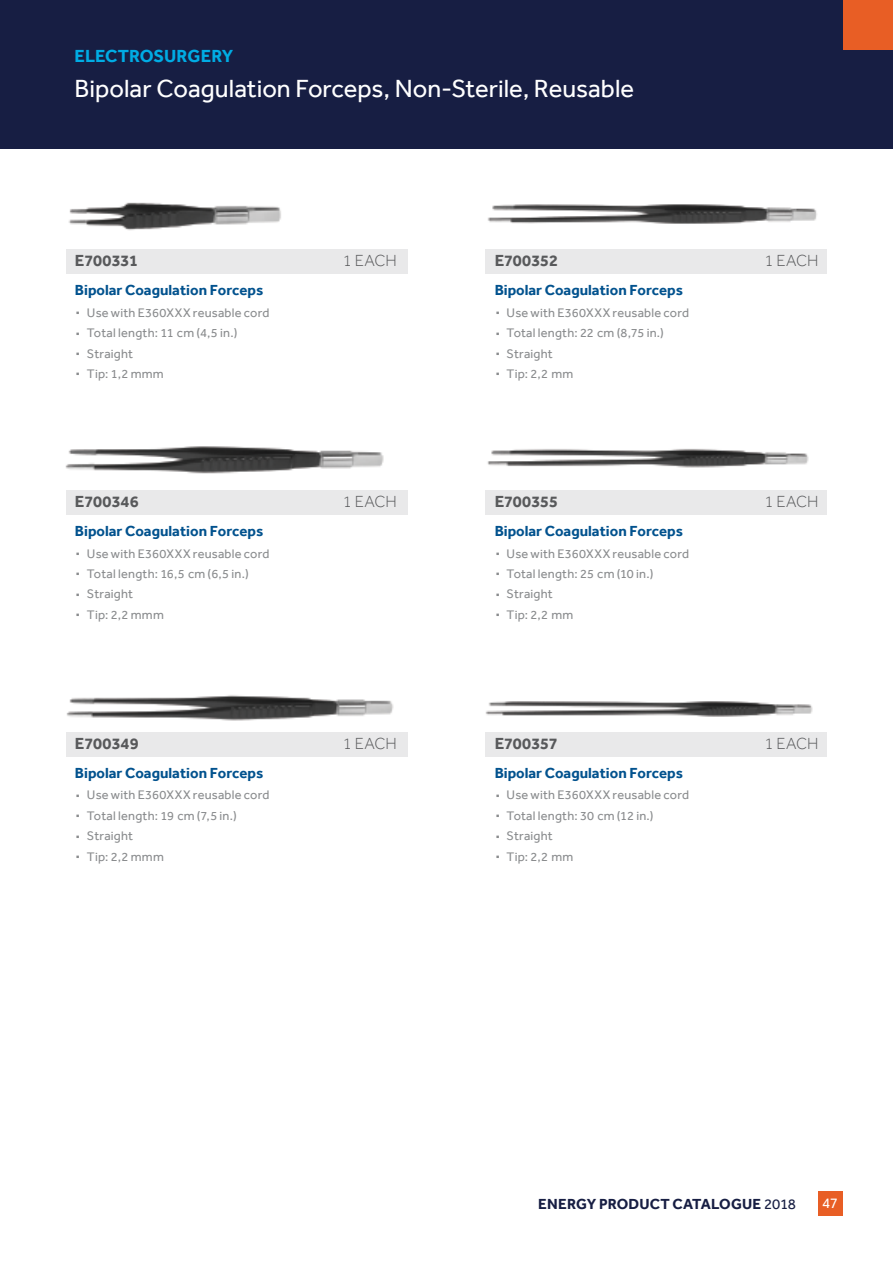
<style>
.page{position:relative;width:893px;height:1263px;background:#fff}
.page>*{position:absolute;margin:0;border:0;box-sizing:border-box;transform-origin:0 0}
.Subheadline{font:25.5px "Effra";color:#fff}
.t1{font:700 18px "Effra";letter-spacing:-.005em;color:#00ace4}
.product_code{font:700 16.5px "Effra";letter-spacing:-.01em;color:#58595b}
.product_code-2{font:300 16.5px "Effra";letter-spacing:-.005em;color:#58595b}
.Product_Name_Headlin{font:700 15px "Effra";color:#02528e}
.t2{font:700 15px "Effra";letter-spacing:.01em;color:#171e43}
.t3{font:15px "Effra";color:#fff}
.t4{font:12.75px "Effra";letter-spacing:.015em;color:#8a8c8e}
.s1{font-size:25.5px}
.s2{font-weight:400}
</style>
<div class="page">
<div style="left:0;top:0;width:893px;height:149px;background:#171e43"></div>
<div style="left:843px;top:0;width:50px;height:50px;background:#e85e25"></div>
<div style="left:818px;top:1191px;width:25px;height:24px;background:#e85e25"></div>
<img style="left:69px;top:202px;width:212px;height:29px">
<img style="left:487px;top:204px;width:330px;height:20px">
<img style="left:65px;top:446px;width:319px;height:28px">
<img style="left:487px;top:449px;width:322px;height:19px">
<img style="left:66px;top:695px;width:328px;height:26px">
<img style="left:485px;top:701px;width:328px;height:16px">
<div style="left:66px;top:249px;width:342px;height:25px;background:#e9e9ea"></div>
<div style="left:66px;top:490px;width:342px;height:25px;background:#e9e9ea"></div>
<div style="left:66px;top:732px;width:342px;height:24px;background:#e9e9ea"></div>
<div style="left:485px;top:249px;width:341px;height:25px;background:#e9e9ea"></div>
<div style="left:485px;top:490px;width:341px;height:25px;background:#e9e9ea"></div>
<div style="left:485px;top:732px;width:341px;height:24px;background:#e9e9ea"></div>
<h2 class="t1" style="left:74px;top:45px;width:160px">ELECTROSURGERY</h2>
<p class="Subheadline" style="left:74px;top:73px;width:561px">Bipolar Coagulation Forceps, Non‑Sterile, Reusable</p>
<p class="product_code" style="left:75px;top:251px;width:65px">E700331</p>
<p class="product_code-2" style="left:343px;top:252px;width:56px">1 EACH</p>
<p class="Product_Name_Headlin" style="left:75px;top:281px;width:190px">Bipolar Coagulation Forceps</p>
<p class="t4" style="left:75px;top:305px;width:196px"><span class="s1">∙</span> Use with E360XXX reusable cord</p>
<p class="t4" style="left:75px;top:326px;width:164px"><span class="s1">∙</span> Total length: 11 cm (4,5 in.)</p>
<p class="t4" style="left:75px;top:346px;width:60px"><span class="s1">∙</span> Straight</p>
<p class="t4" style="left:75px;top:366px;width:90px"><span class="s1">∙</span> Tip: 1,2 mmm</p>
<p class="product_code" style="left:75px;top:492px;width:65px">E700346</p>
<p class="product_code-2" style="left:343px;top:492px;width:56px">1 EACH</p>
<p class="Product_Name_Headlin" style="left:75px;top:522px;width:190px">Bipolar Coagulation Forceps</p>
<p class="t4" style="left:75px;top:546px;width:196px"><span class="s1">∙</span> Use with E360XXX reusable cord</p>
<p class="t4" style="left:75px;top:566px;width:175px"><span class="s1">∙</span> Total length: 16,5 cm (6,5 in.)</p>
<p class="t4" style="left:75px;top:587px;width:60px"><span class="s1">∙</span> Straight</p>
<p class="t4" style="left:75px;top:607px;width:90px"><span class="s1">∙</span> Tip: 2,2 mmm</p>
<p class="product_code" style="left:75px;top:733px;width:65px">E700349</p>
<p class="product_code-2" style="left:343px;top:734px;width:56px">1 EACH</p>
<p class="Product_Name_Headlin" style="left:75px;top:763px;width:190px">Bipolar Coagulation Forceps</p>
<p class="t4" style="left:75px;top:788px;width:196px"><span class="s1">∙</span> Use with E360XXX reusable cord</p>
<p class="t4" style="left:75px;top:808px;width:163px"><span class="s1">∙</span> Total length: 19 cm (7,5 in.)</p>
<p class="t4" style="left:75px;top:829px;width:60px"><span class="s1">∙</span> Straight</p>
<p class="t4" style="left:75px;top:849px;width:90px"><span class="s1">∙</span> Tip: 2,2 mmm</p>
<p class="product_code" style="left:495px;top:251px;width:65px">E700352</p>
<p class="product_code-2" style="left:764px;top:252px;width:56px">1 EACH</p>
<p class="Product_Name_Headlin" style="left:495px;top:281px;width:190px">Bipolar Coagulation Forceps</p>
<p class="t4" style="left:495px;top:305px;width:196px"><span class="s1">∙</span> Use with E360XXX reusable cord</p>
<p class="t4" style="left:495px;top:326px;width:171px"><span class="s1">∙</span> Total length: 22 cm (8,75 in.)</p>
<p class="t4" style="left:495px;top:346px;width:60px"><span class="s1">∙</span> Straight</p>
<p class="t4" style="left:495px;top:366px;width:80px"><span class="s1">∙</span> Tip: 2,2 mm</p>
<p class="product_code" style="left:495px;top:492px;width:65px">E700355</p>
<p class="product_code-2" style="left:764px;top:492px;width:56px">1 EACH</p>
<p class="Product_Name_Headlin" style="left:495px;top:522px;width:190px">Bipolar Coagulation Forceps</p>
<p class="t4" style="left:495px;top:546px;width:196px"><span class="s1">∙</span> Use with E360XXX reusable cord</p>
<p class="t4" style="left:495px;top:566px;width:160px"><span class="s1">∙</span> Total length: 25 cm (10 in.)</p>
<p class="t4" style="left:495px;top:587px;width:60px"><span class="s1">∙</span> Straight</p>
<p class="t4" style="left:495px;top:607px;width:80px"><span class="s1">∙</span> Tip: 2,2 mm</p>
<p class="product_code" style="left:495px;top:733px;width:65px">E700357</p>
<p class="product_code-2" style="left:764px;top:734px;width:56px">1 EACH</p>
<p class="Product_Name_Headlin" style="left:495px;top:763px;width:190px">Bipolar Coagulation Forceps</p>
<p class="t4" style="left:495px;top:788px;width:196px"><span class="s1">∙</span> Use with E360XXX reusable cord</p>
<p class="t4" style="left:495px;top:808px;width:160px"><span class="s1">∙</span> Total length: 30 cm (12 in.)</p>
<p class="t4" style="left:495px;top:829px;width:60px"><span class="s1">∙</span> Straight</p>
<p class="t4" style="left:495px;top:849px;width:80px"><span class="s1">∙</span> Tip: 2,2 mm</p>
<p class="t2" style="left:538px;top:1195px;width:259px">ENERGY PRODUCT CATALOGUE <span class="s2">2018</span></p>
<p class="t3" style="left:822px;top:1194px;width:17px">47</p>
</div>
